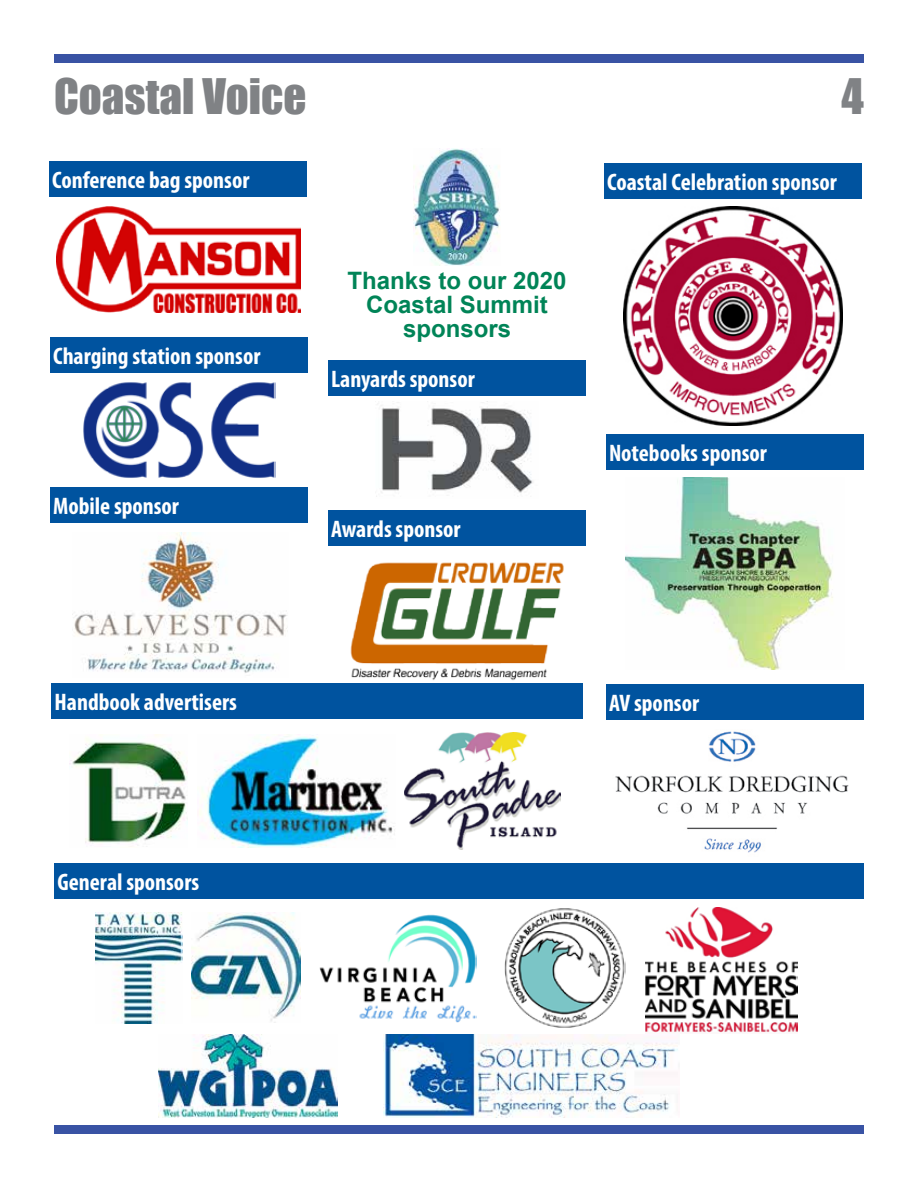
<style>
.page{position:relative;width:918px;height:1188px;background:#fff}
.page>*{position:absolute;margin:0;border:0;box-sizing:border-box;transform-origin:0 0}
.t1{font:45px "Impact";color:#808285}
.t2{font:700 condensed 24px "Myriad Pro";color:#fff}
.t3{font:700 24px/24px "Arial";color:#008457;text-align:center}
</style>
<div class="page">
<div style="left:54px;top:54px;width:810px;height:9px;background:#3953a4"></div>
<div style="left:54px;top:1125px;width:810px;height:9px;background:#3953a4"></div>
<div style="left:604px;top:163px;width:258px;height:36px;background:#00539f"></div>
<div style="left:606px;top:434px;width:258px;height:36px;background:#00539f"></div>
<div style="left:328px;top:360px;width:258px;height:36px;background:#00539f"></div>
<div style="left:49px;top:161px;width:258px;height:36px;background:#00539f"></div>
<img style="left:623px;top:207px;width:220px;height:219px">
<img style="left:626px;top:477px;width:207px;height:193px">
<img style="left:376px;top:405px;width:157px;height:92px">
<img style="left:350px;top:562px;width:214px;height:118px">
<img style="left:57px;top:207px;width:243px;height:106px">
<div style="left:328px;top:510px;width:258px;height:36px;background:#00539f"></div>
<div style="left:50px;top:337px;width:258px;height:36px;background:#00539f"></div>
<img style="left:72px;top:533px;width:215px;height:140px">
<img style="left:83px;top:382px;width:193px;height:96px">
<div style="left:50px;top:487px;width:258px;height:36px;background:#00539f"></div>
<img style="left:70px;top:735px;width:118px;height:109px">
<div style="left:52px;top:683px;width:531px;height:36px;background:#00539f"></div>
<img style="left:615px;top:731px;width:234px;height:122px">
<img style="left:199px;top:736px;width:196px;height:111px">
<div style="left:606px;top:684px;width:258px;height:36px;background:#00539f"></div>
<img style="left:405px;top:732px;width:155px;height:118px">
<img style="left:414px;top:148px;width:86px;height:117px">
<div style="left:55px;top:863px;width:809px;height:36px;background:#00539f"></div>
<img style="left:96px;top:912px;width:86px;height:111px">
<img style="left:158px;top:1034px;width:179px;height:84px">
<img style="left:319px;top:914px;width:157px;height:108px">
<img style="left:191px;top:913px;width:110px;height:108px">
<img style="left:646px;top:908px;width:152px;height:125px">
<img style="left:384px;top:1034px;width:294px;height:83px">
<img style="left:504px;top:908px;width:121px;height:120px">
<h1 class="t1" style="left:54px;top:61px;width:254px">Coastal Voice</h1>
<h1 class="t1" style="left:842px;top:61px;width:24px">4</h1>
<p class="t2" style="left:52px;top:165px;width:199px">Conference bag sponsor</p>
<p class="t2" style="left:53px;top:341px;width:209px">Charging station sponsor</p>
<p class="t2" style="left:53px;top:491px;width:128px">Mobile sponsor</p>
<p class="t3" style="left:348px;top:268px;width:220px">Thanks to our 2020<br>Coastal Summit sponsors</p>
<p class="t2" style="left:331px;top:364px;width:145px">Lanyards sponsor</p>
<p class="t2" style="left:331px;top:514px;width:131px">Awards sponsor</p>
<p class="t2" style="left:607px;top:167px;width:231px">Coastal Celebration sponsor</p>
<p class="t2" style="left:609px;top:438px;width:159px">Notebooks sponsor</p>
<p class="t2" style="left:55px;top:687px;width:184px">Handbook advertisers</p>
<p class="t2" style="left:609px;top:688px;width:92px">AV sponsor</p>
<p class="t2" style="left:58px;top:867px;width:143px">General sponsors</p>
</div>
